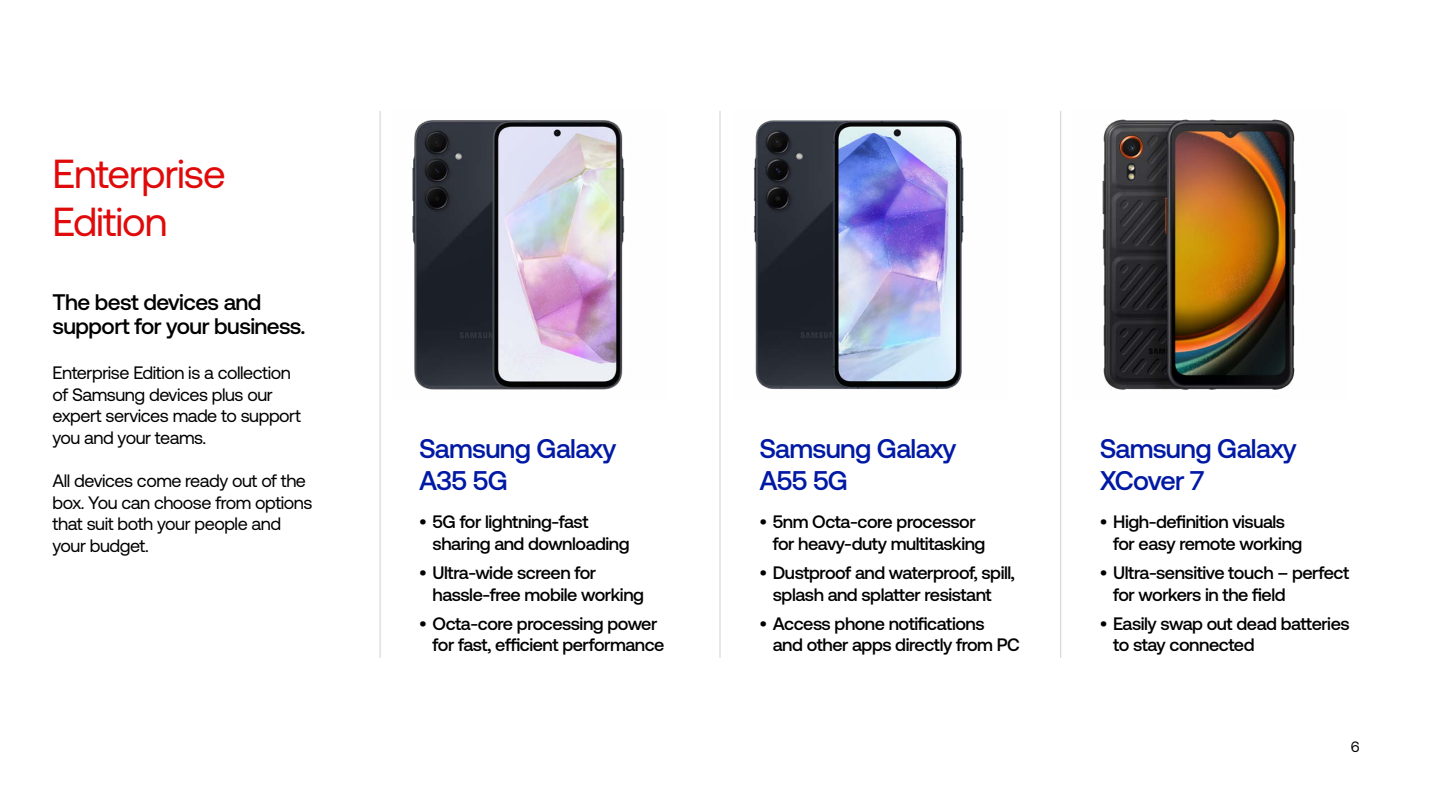
<style>
.page{position:relative;width:1440px;height:810px;background:#fff}
.page>*{position:absolute;margin:0;border:0;box-sizing:border-box;transform-origin:0 0}
.t1{font:40.5px/48.6px "Aeonik Pro";letter-spacing:-.025em;color:#e00a0a}
.t2{font:500 27px/32.4px "Aeonik Pro";letter-spacing:-.025em;color:#0019a5}
.t3{font:500 22.5px/24px "Aeonik Pro";letter-spacing:-.025em;color:#000}
.t4{font:500 18px/21.6px "Aeonik Pro";letter-spacing:-.025em;color:#000}
.t5{font:18px/21.6px "Aeonik Pro";letter-spacing:-.025em;color:#000}
.t6{font:15px "Aeonik Pro";color:#000}
</style>
<div class="page">
<img style="left:412px;top:120px;width:213px;height:270px">
<img style="left:753px;top:120px;width:211px;height:269px">
<img style="left:1102px;top:119px;width:194px;height:271px">
<hr style="left:720px;top:111px;width:1px;height:547px;background:#d0d0d0">
<hr style="left:380px;top:111px;width:1px;height:547px;background:#d0d0d0">
<hr style="left:1060px;top:111px;width:1px;height:547px;background:#d0d0d0">
<h1 class="t1" style="left:52px;top:149px;width:175px">Enterprise<br>Edition</h1>
<p class="t3" style="left:52px;top:290px;width:255px">The best devices and support for your business.</p>
<p class="t5" style="left:52px;top:362px;width:250px">Enterprise Edition is a collection of Samsung devices plus our expert services made to support you and your teams.</p>
<p class="t5" style="left:52px;top:470px;width:262px">All devices come ready out of the box. You can choose from options that suit both your people and your budget.</p>
<h2 class="t2" style="left:419px;top:432px;width:199px">Samsung Galaxy<br>A35 5G</h2>
<h2 class="t2" style="left:759px;top:432px;width:199px">Samsung Galaxy<br>A55 5G</h2>
<h2 class="t2" style="left:1100px;top:432px;width:199px">Samsung Galaxy<br>XCover 7</h2>
<p class="t4" style="left:433px;top:511px;width:199px;text-indent:-13px">• 5G for lightning-fast sharing and downloading</p>
<p class="t4" style="left:433px;top:562px;width:213px;text-indent:-14px">• Ultra-wide screen for hassle-free mobile working</p>
<p class="t4" style="left:433px;top:613px;width:234px;text-indent:-13px">• Octa-core processing power for fast, efficient performance</p>
<p class="t4" style="left:773px;top:511px;width:214px;text-indent:-14px">• 5nm Octa-core processor for heavy-duty multitasking</p>
<p class="t4" style="left:759px;top:562px;width:257px;text-align:center">• Dustproof and waterproof, spill, splash and splatter resistant</p>
<p class="t4" style="left:773px;top:613px;width:249px;text-indent:-14px">• Access phone notifications<br>and other apps directly from PC</p>
<p class="t4" style="left:1113px;top:511px;width:191px;text-indent:-14px">• High-definition visuals for easy remote working</p>
<p class="t4" style="left:1113px;top:562px;width:238px;text-indent:-14px">• Ultra-sensitive touch – perfect for workers in the field</p>
<p class="t4" style="left:1113px;top:613px;width:238px;text-indent:-14px">• Easily swap out dead batteries to stay connected</p>
<p class="t6" style="left:1351px;top:738px;width:10px">6</p>
</div>
